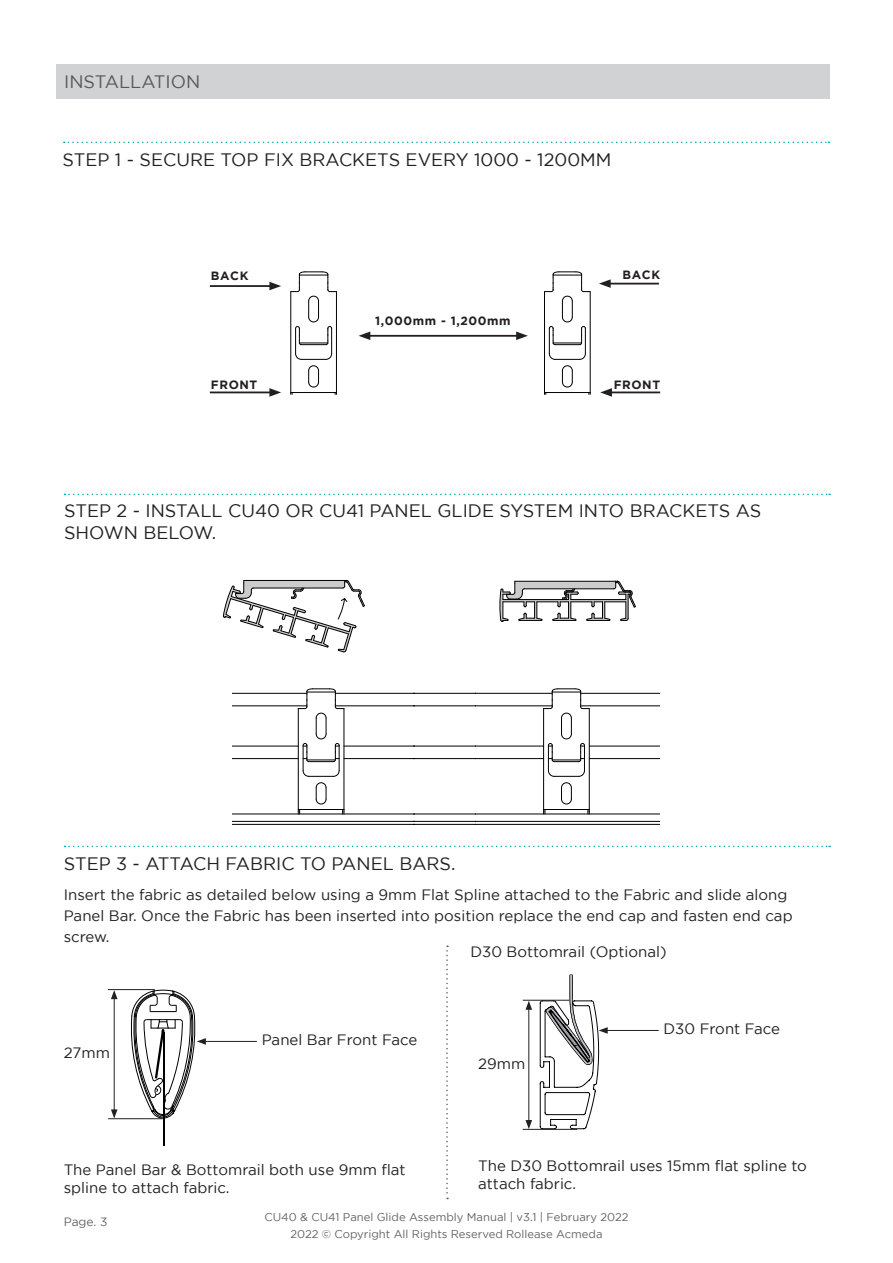
<style>
.page{position:relative;width:893px;height:1263px;background:#fff}
.page>*{position:absolute;margin:0;border:0;box-sizing:border-box;transform-origin:0 0}
.Sub_Head{font:18px/21.6px "Gotham";color:#231f20}
.SECTION{font:18px "Gotham";color:#57585a}
._02b_Component_-_PRI{font:15px/21px "Gotham";color:#231f20}
.component_CAPPED_6p{font:700 12px "Gotham";letter-spacing:.05em;color:#231f20}
.t1{font:12px "Gotham";color:#636366}
.t2{font:11.25px/16.5px "Gotham";color:#636366;text-align:center}
</style>
<div class="page">
<svg style="left:223px;top:580px;width:142px;height:72px"></svg>
<svg style="left:499px;top:581px;width:137px;height:41px"></svg>
<hr style="left:476px;top:824px;width:184px;height:1px;background:#000">
<hr style="left:476px;top:821px;width:184px;height:1px;background:#000">
<hr style="left:476px;top:814px;width:184px;height:1px;background:#000">
<hr style="left:476px;top:758px;width:68px;height:1px;background:#000">
<hr style="left:589px;top:758px;width:71px;height:1px;background:#000">
<hr style="left:476px;top:746px;width:68px;height:1px;background:#000">
<svg style="left:543px;top:688px;width:47px;height:126px"></svg>
<hr style="left:589px;top:746px;width:71px;height:1px;background:#000">
<hr style="left:476px;top:706px;width:76px;height:1px;background:#000">
<hr style="left:581px;top:706px;width:79px;height:1px;background:#000">
<hr style="left:476px;top:693px;width:76px;height:1px;background:#000">
<hr style="left:581px;top:693px;width:79px;height:1px;background:#000">
<hr style="left:233px;top:824px;width:182px;height:1px;background:#000">
<hr style="left:233px;top:821px;width:182px;height:1px;background:#000">
<hr style="left:233px;top:814px;width:182px;height:1px;background:#000">
<hr style="left:233px;top:758px;width:65px;height:1px;background:#000">
<hr style="left:344px;top:758px;width:71px;height:1px;background:#000">
<hr style="left:233px;top:746px;width:65px;height:1px;background:#000">
<svg style="left:298px;top:688px;width:47px;height:126px"></svg>
<hr style="left:344px;top:746px;width:71px;height:1px;background:#000">
<hr style="left:233px;top:706px;width:74px;height:1px;background:#000">
<hr style="left:335px;top:706px;width:80px;height:1px;background:#000">
<hr style="left:233px;top:693px;width:74px;height:1px;background:#000">
<hr style="left:335px;top:693px;width:80px;height:1px;background:#000">
<hr style="left:413px;top:824px;width:63px;height:1px;background:#000">
<hr style="left:413px;top:821px;width:63px;height:1px;background:#000">
<hr style="left:413px;top:814px;width:63px;height:1px;background:#000">
<hr style="left:413px;top:758px;width:63px;height:1px;background:#000">
<hr style="left:413px;top:746px;width:63px;height:1px;background:#000">
<hr style="left:413px;top:706px;width:63px;height:1px;background:#000">
<hr style="left:413px;top:693px;width:63px;height:1px;background:#000">
<svg style="left:64px;top:142px;width:765px;height:1px"></svg>
<svg style="left:65px;top:846px;width:765px;height:1px"></svg>
<svg style="left:65px;top:494px;width:765px;height:1px"></svg>
<hr style="left:605px;top:1030px;width:54px;height:1px;background:#231f20">
<hr style="left:108px;top:1118px;width:55px;height:1px;background:#231f20">
<hr style="left:108px;top:989px;width:47px;height:1px;background:#231f20">
<hr style="left:163px;top:1031px;width:1px;height:114px;background:#000">
<hr style="left:114px;top:997px;width:1px;height:115px;background:#231f20">
<svg style="left:111px;top:990px;width:7px;height:9px"></svg>
<svg style="left:111px;top:1109px;width:7px;height:9px"></svg>
<svg style="left:539px;top:974px;width:69px;height:155px"></svg>
<hr style="left:523px;top:1129px;width:54px;height:1px;background:#231f20">
<hr style="left:523px;top:1000px;width:46px;height:1px;background:#231f20">
<hr style="left:529px;top:1007px;width:1px;height:115px;background:#231f20">
<svg style="left:525px;top:1001px;width:7px;height:9px"></svg>
<svg style="left:525px;top:1120px;width:7px;height:9px"></svg>
<svg style="left:446px;top:945px;width:2px;height:254px"></svg>
<hr style="left:203px;top:1041px;width:54px;height:1px;background:#231f20">
<svg style="left:130px;top:990px;width:76px;height:128px"></svg>
<div style="left:56px;top:64px;width:773px;height:34px;background:#d1d2d4"></div>
<svg style="left:544px;top:271px;width:47px;height:123px"></svg>
<svg style="left:291px;top:271px;width:46px;height:123px"></svg>
<hr style="left:367px;top:335px;width:152px;height:2px;background:#231f20">
<svg style="left:359px;top:331px;width:11px;height:9px"></svg>
<svg style="left:516px;top:331px;width:12px;height:9px"></svg>
<hr style="left:608px;top:283px;width:51px;height:1px;background:#231f20">
<svg style="left:599px;top:279px;width:12px;height:9px"></svg>
<hr style="left:210px;top:285px;width:63px;height:2px;background:#231f20">
<svg style="left:269px;top:282px;width:12px;height:8px"></svg>
<hr style="left:609px;top:391px;width:51px;height:2px;background:#231f20">
<svg style="left:600px;top:388px;width:12px;height:9px"></svg>
<hr style="left:210px;top:391px;width:63px;height:2px;background:#231f20">
<svg style="left:269px;top:388px;width:12px;height:9px"></svg>
<p class="SECTION" style="left:64px;top:71px;width:138px">INSTALLATION</p>
<p class="Sub_Head" style="left:62px;top:149px;width:550px">STEP 1 - SECURE TOP FIX BRACKETS EVERY 1000 - 1200MM</p>
<p class="component_CAPPED_6p" style="left:211px;top:268px;width:39px">BACK</p>
<p class="component_CAPPED_6p" style="left:623px;top:267px;width:39px">BACK</p>
<p class="component_CAPPED_6p" style="left:375px;top:314px;width:137px">1,000mm - 1,200mm</p>
<p class="component_CAPPED_6p" style="left:211px;top:377px;width:48px">FRONT</p>
<p class="component_CAPPED_6p" style="left:614px;top:377px;width:48px">FRONT</p>
<p class="Sub_Head" style="left:64px;top:500px;width:699px">STEP 2 - INSTALL CU40 OR CU41 PANEL GLIDE SYSTEM INTO BRACKETS AS<br>SHOWN BELOW.</p>
<p class="Sub_Head" style="left:64px;top:852px;width:393px">STEP 3 - ATTACH FABRIC TO PANEL BARS.</p>
<p class="_02b_Component_-_PRI" style="left:64px;top:884px;width:730px">Insert the fabric as detailed below using a 9mm Flat Spline attached to the Fabric and slide along<br>Panel Bar. Once the Fabric has been inserted into position replace the end cap and fasten end cap screw.</p>
<p class="_02b_Component_-_PRI" style="left:64px;top:1042px;width:48px">27mm</p>
<p class="_02b_Component_-_PRI" style="left:262px;top:1029px;width:157px">Panel Bar Front Face</p>
<p class="_02b_Component_-_PRI" style="left:470px;top:940px;width:198px">D30 Bottomrail (Optional)</p>
<p class="_02b_Component_-_PRI" style="left:478px;top:1053px;width:49px">29mm</p>
<p class="_02b_Component_-_PRI" style="left:664px;top:1018px;width:118px">D30 Front Face</p>
<p class="_02b_Component_-_PRI" style="left:64px;top:1160px;width:343px;line-height:18px">The Panel Bar &amp; Bottomrail both use 9mm flat spline to attach fabric.</p>
<p class="_02b_Component_-_PRI" style="left:478px;top:1156px;width:330px;line-height:18px">The D30 Bottomrail uses 15mm flat spline to attach fabric.</p>
<p class="t1" style="left:64px;top:1215px;width:45px">Page. 3</p>
<p class="t2" style="left:264px;top:1209px;width:366px">CU40 &amp; CU41 Panel Glide Assembly Manual | v3.1 | February 2022<br>2022 © Copyright All Rights Reserved Rollease Acmeda</p>
</div>
